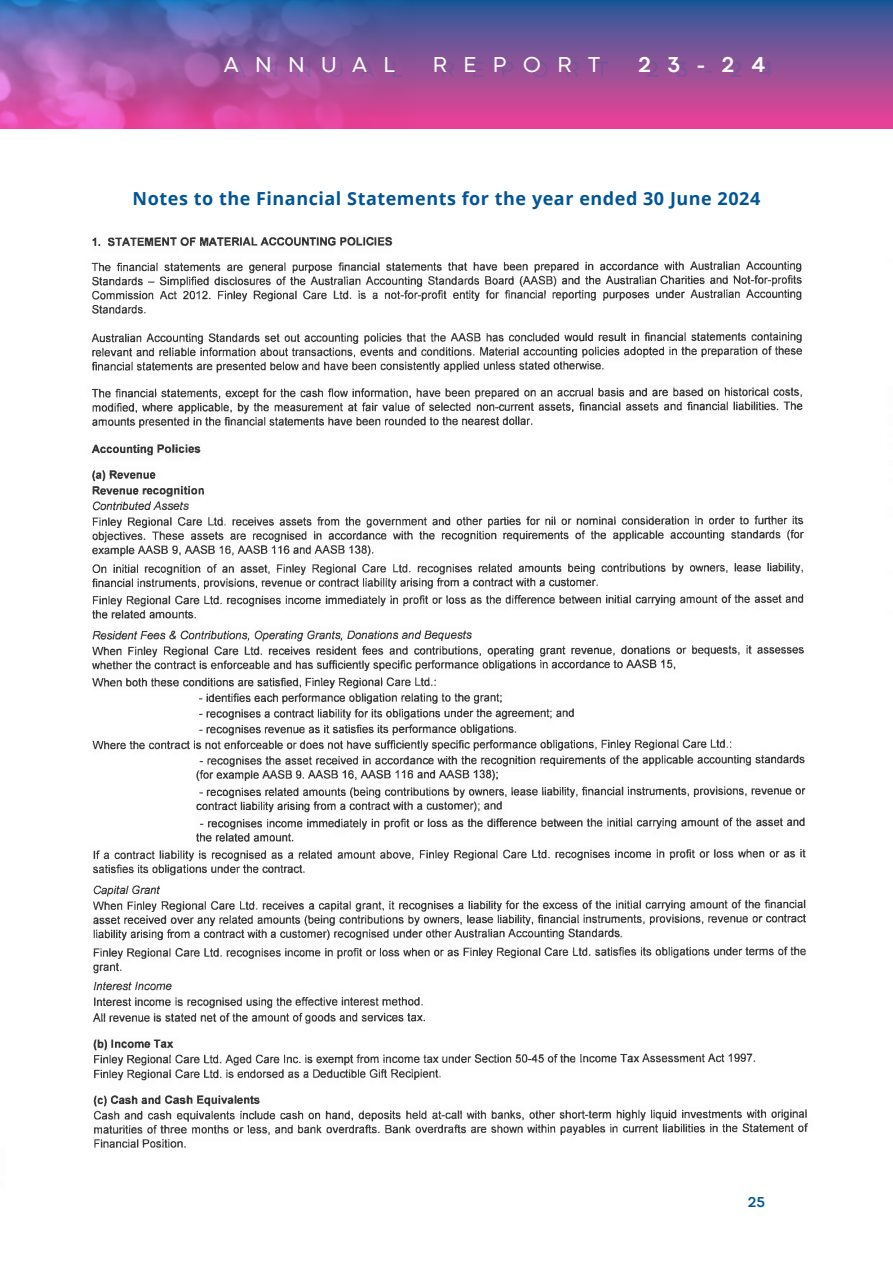
<style>
.page{position:relative;width:893px;height:1263px;background:#fff}
.page>*{position:absolute;margin:0;border:0;box-sizing:border-box;transform-origin:0 0}
.t1{font:22.5px "Codec Cold";letter-spacing:.725em;color:#fff}
.t2{font:700 22.5px "Codec Cold";color:#fff}
.t3{font:700 18px "Open Sans";letter-spacing:.03em;color:#005596}
.t4{font:700 15px "Codec Cold";color:#005596}
</style>
<div class="page">
<div style="left:0;top:0;width:893px;height:128px;background:linear-gradient(to bottom,#275c98,#ef4497)"></div>
<img style="left:0;top:0;width:449px;height:128px">
<div style="left:231px;top:61px;width:541px;height:16px;background:#005596;opacity:.15"></div>
<img style="left:91px;top:236px;width:717px;height:912px">
<p class="t1" style="left:224px;top:51px;width:173px">ANNUAL</p>
<p class="t1" style="left:433px;top:51px;width:169px">REPORT</p>
<p class="t2" style="left:638px;top:51px;width:129px">23-24</p>
<p class="t3" style="left:133px;top:186px;width:629px">Notes to the Financial Statements for the year ended 30 June 2024</p>
<p class="t4" style="left:748px;top:1193px;width:19px">25</p>
</div>
